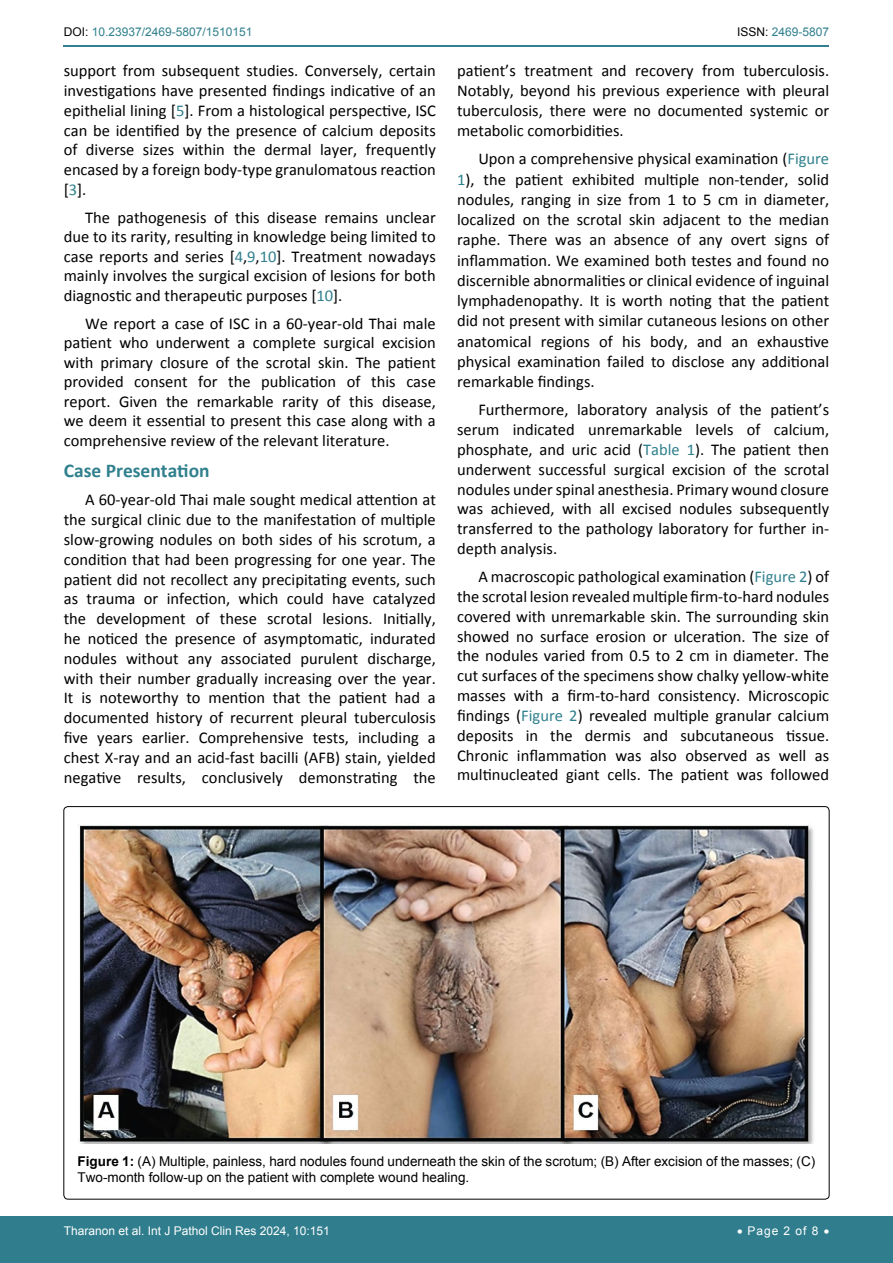
<style>
.page{position:relative;width:893px;height:1263px;background:#fff}
.page>*{position:absolute;margin:0;border:0;box-sizing:border-box;transform-origin:0 0}
.t1{font:700 19.5px "Calibri";color:#30808d}
.t2{font:16.5px/19.8px "Calibri";color:#000;text-align:justify}
.t3{font:13.5px/16.2px "Arial";color:#000}
.t4{font:12px "Arial";color:#fff}
.t5{font:12px "Arial";color:#30808d}
.s1{color:#000}
.s2{color:#30808d}
.s3{font-weight:700}
</style>
<div class="page">
<hr style="left:64px;top:45px;width:765px;height:2px;background:#30808d">
<div style="left:0;top:1217px;width:893px;height:46px;background:#307d8d"></div>
<img style="left:78px;top:824px;width:736px;height:319px">
<p class="t5" style="left:64px;top:24px;width:190px"><span class="s1">DOI:</span> 10.23937/2469-5807/1510151</p>
<p class="t5" style="left:737px;top:24px;width:94px"><span class="s1">ISSN:</span> 2469-5807</p>
<p class="t2" style="left:64px;top:61px;width:374px">support from subsequent studies. Conversely, certain investigations have presented findings indicative of an epithelial lining [<span class="s2">5</span>]. From a histological perspective, ISC can be identified by the presence of calcium deposits of diverse sizes within the dermal layer, frequently encased by a foreign body-type granulomatous reaction [<span class="s2">3</span>].</p>
<p class="t2" style="left:64px;top:208px;width:374px;text-indent:21px">The pathogenesis of this disease remains unclear due to its rarity, resulting in knowledge being limited to case reports and series [<span class="s2">4</span>,<span class="s2">9</span>,<span class="s2">10</span>]. Treatment nowadays mainly involves the surgical excision of lesions for both diagnostic and therapeutic purposes [<span class="s2">10</span>].</p>
<p class="t2" style="left:64px;top:314px;width:374px;text-indent:21px">We report a case of ISC in a 60-year-old Thai male patient who underwent a complete surgical excision with primary closure of the scrotal skin. The patient provided consent for the publication of this case report. Given the remarkable rarity of this disease, we deem it essential to present this case along with a comprehensive review of the relevant literature.</p>
<p class="t1" style="left:64px;top:458px;width:147px">Case Presentation</p>
<p class="t2" style="left:64px;top:490px;width:374px;text-indent:21px">A 60-year-old Thai male sought medical attention at the surgical clinic due to the manifestation of multiple slow-growing nodules on both sides of his scrotum, a condition that had been progressing for one year. The patient did not recollect any precipitating events, such as trauma or infection, which could have catalyzed the development of these scrotal lesions. Initially, he noticed the presence of asymptomatic, indurated nodules without any associated purulent discharge, with their number gradually increasing over the year.<br>It is noteworthy to mention that the patient had a documented history of recurrent pleural tuberculosis five years earlier. Comprehensive tests, including a chest X-ray and an acid-fast bacilli (AFB) stain, yielded negative results, conclusively demonstrating the</p>
<p class="t2" style="left:457px;top:61px;width:374px">patient’s treatment and recovery from tuberculosis.<br>Notably, beyond his previous experience with pleural tuberculosis, there were no documented systemic or metabolic comorbidities.</p>
<p class="t2" style="left:457px;top:149px;width:374px;line-height:20.2px;text-indent:21px">Upon a comprehensive physical examination (<span class="s2">Figure 1</span>), the patient exhibited multiple non-tender, solid nodules, ranging in size from 1 to 5 cm in diameter, localized on the scrotal skin adjacent to the median raphe. There was an absence of any overt signs of inflammation. We examined both testes and found no discernible abnormalities or clinical evidence of inguinal lymphadenopathy. It is worth noting that the patient did not present with similar cutaneous lesions on other anatomical regions of his body, and an exhaustive physical examination failed to disclose any additional remarkable findings.</p>
<p class="t2" style="left:457px;top:400px;width:374px;text-indent:21px">Furthermore, laboratory analysis of the patient’s serum indicated unremarkable levels of calcium, phosphate, and uric acid (<span class="s2">Table 1</span>). The patient then underwent successful surgical excision of the scrotal nodules under spinal anesthesia. Primary wound closure was achieved, with all excised nodules subsequently transferred to the pathology laboratory for further in&shy;depth analysis.</p>
<p class="t2" style="left:457px;top:567px;width:374px;text-indent:21px">A macroscopic pathological examination (<span class="s2">Figure 2</span>) of the scrotal lesion revealed multiple firm-to-hard nodules covered with unremarkable skin. The surrounding skin showed no surface erosion or ulceration. The size of the nodules varied from 0.5 to 2 cm in diameter. The cut surfaces of the specimens show chalky yellow-white masses with a firm-to-hard consistency. Microscopic findings (<span class="s2">Figure 2</span>) revealed multiple granular calcium deposits in the dermis and subcutaneous tissue.<br>Chronic inflammation was also observed as well as multinucleated giant cells. The patient was followed</p>
<p class="t3" style="left:78px;top:1153px;width:739px"><span class="s3">Figure 1:</span> (A) Multiple, painless, hard nodules found underneath the skin of the scrotum; (B) After excision of the masses; (C)<br>Two-month follow-up on the patient with complete wound healing.</p>
<p class="t4" style="left:64px;top:1223px;width:268px">Tharanon et al. Int J Pathol Clin Res 2024, 10:151</p>
<p class="t4" style="left:737px;top:1223px;width:94px">• Page 2 of 8 •</p>
</div>
